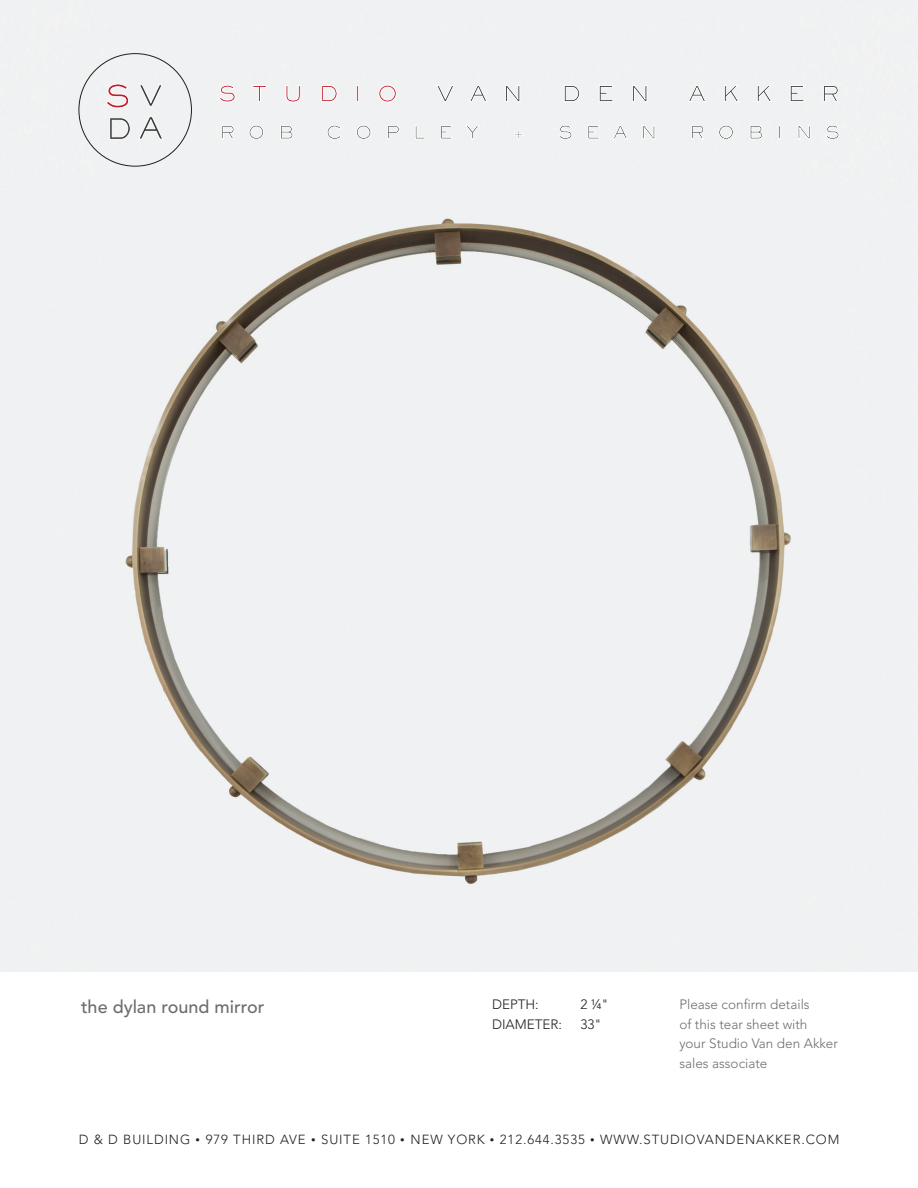
<style>
.page{position:relative;width:918px;height:1188px;background:#fff}
.page>*{position:absolute;margin:0;border:0;box-sizing:border-box;transform-origin:0 0}
.t1{font:500 18px "Avenir";color:#6c6d70}
.t2{font:300 13.5px/19.5px "Avenir";color:#6c6d70}
.t3{font:300 13.5px "Avenir";color:#231f20}
.t4{font:300 13.2px "Avenir";letter-spacing:.07em;color:#231f20}
.s1{font-size:9px}
</style>
<div class="page">
<div style="left:0;top:0;width:918px;height:972px;background:#eff1f2"></div>
<svg style="left:222px;top:125px;width:12px;height:14px"></svg>
<svg style="left:249px;top:125px;width:15px;height:14px"></svg>
<svg style="left:280px;top:125px;width:13px;height:14px"></svg>
<svg style="left:327px;top:125px;width:14px;height:14px"></svg>
<svg style="left:356px;top:125px;width:15px;height:14px"></svg>
<svg style="left:387px;top:125px;width:12px;height:14px"></svg>
<svg style="left:415px;top:125px;width:11px;height:14px"></svg>
<svg style="left:440px;top:125px;width:12px;height:14px"></svg>
<svg style="left:465px;top:125px;width:14px;height:14px"></svg>
<svg style="left:514px;top:130px;width:9px;height:9px"></svg>
<svg style="left:558px;top:125px;width:14px;height:14px"></svg>
<svg style="left:588px;top:125px;width:12px;height:14px"></svg>
<svg style="left:613px;top:125px;width:15px;height:14px"></svg>
<svg style="left:643px;top:125px;width:12px;height:14px"></svg>
<svg style="left:691px;top:125px;width:13px;height:14px"></svg>
<svg style="left:719px;top:125px;width:15px;height:14px"></svg>
<svg style="left:750px;top:125px;width:13px;height:14px"></svg>
<svg style="left:779px;top:125px;width:2px;height:14px"></svg>
<svg style="left:798px;top:125px;width:12px;height:14px"></svg>
<svg style="left:825px;top:125px;width:14px;height:14px"></svg>
<svg style="left:219px;top:85px;width:16px;height:17px"></svg>
<svg style="left:252px;top:85px;width:15px;height:17px"></svg>
<svg style="left:286px;top:85px;width:15px;height:17px"></svg>
<svg style="left:321px;top:85px;width:16px;height:17px"></svg>
<svg style="left:357px;top:85px;width:2px;height:17px"></svg>
<svg style="left:379px;top:85px;width:17px;height:17px"></svg>
<svg style="left:436px;top:85px;width:18px;height:17px"></svg>
<svg style="left:469px;top:85px;width:18px;height:17px"></svg>
<svg style="left:505px;top:85px;width:15px;height:17px"></svg>
<svg style="left:564px;top:85px;width:16px;height:17px"></svg>
<svg style="left:599px;top:85px;width:14px;height:17px"></svg>
<svg style="left:632px;top:85px;width:15px;height:17px"></svg>
<svg style="left:688px;top:85px;width:18px;height:17px"></svg>
<svg style="left:724px;top:85px;width:15px;height:17px"></svg>
<svg style="left:757px;top:85px;width:15px;height:17px"></svg>
<svg style="left:790px;top:85px;width:14px;height:17px"></svg>
<svg style="left:823px;top:85px;width:15px;height:17px"></svg>
<svg style="left:106px;top:83px;width:23px;height:25px"></svg>
<svg style="left:139px;top:84px;width:24px;height:23px"></svg>
<svg style="left:109px;top:117px;width:22px;height:23px"></svg>
<svg style="left:138px;top:116px;width:26px;height:24px"></svg>
<p class="t1" style="left:81px;top:996px;width:185px">the dylan round mirror</p>
<p class="t3" style="left:492px;top:997px;width:48px">DEPTH:</p>
<p class="t3" style="left:581px;top:997px;width:30px">2 ¼"</p>
<p class="t3" style="left:492px;top:1016px;width:72px">DIAMETER:</p>
<p class="t3" style="left:581px;top:1016px;width:23px">33"</p>
<p class="t2" style="left:679px;top:995px;width:160px">Please confirm details<br>of this tear sheet with<br>your Studio Van den Akker sales associate</p>
<p class="t4" style="left:79px;top:1132px;width:762px">D &amp; D BUILDING <span class="s1">•</span> 979 THIRD AVE <span class="s1">•</span> SUITE 1510 <span class="s1">•</span> NEW YORK <span class="s1">•</span> 212.644.3535 <span class="s1">•</span> WWW.STUDIOVANDENAKKER.COM</p>
</div>
